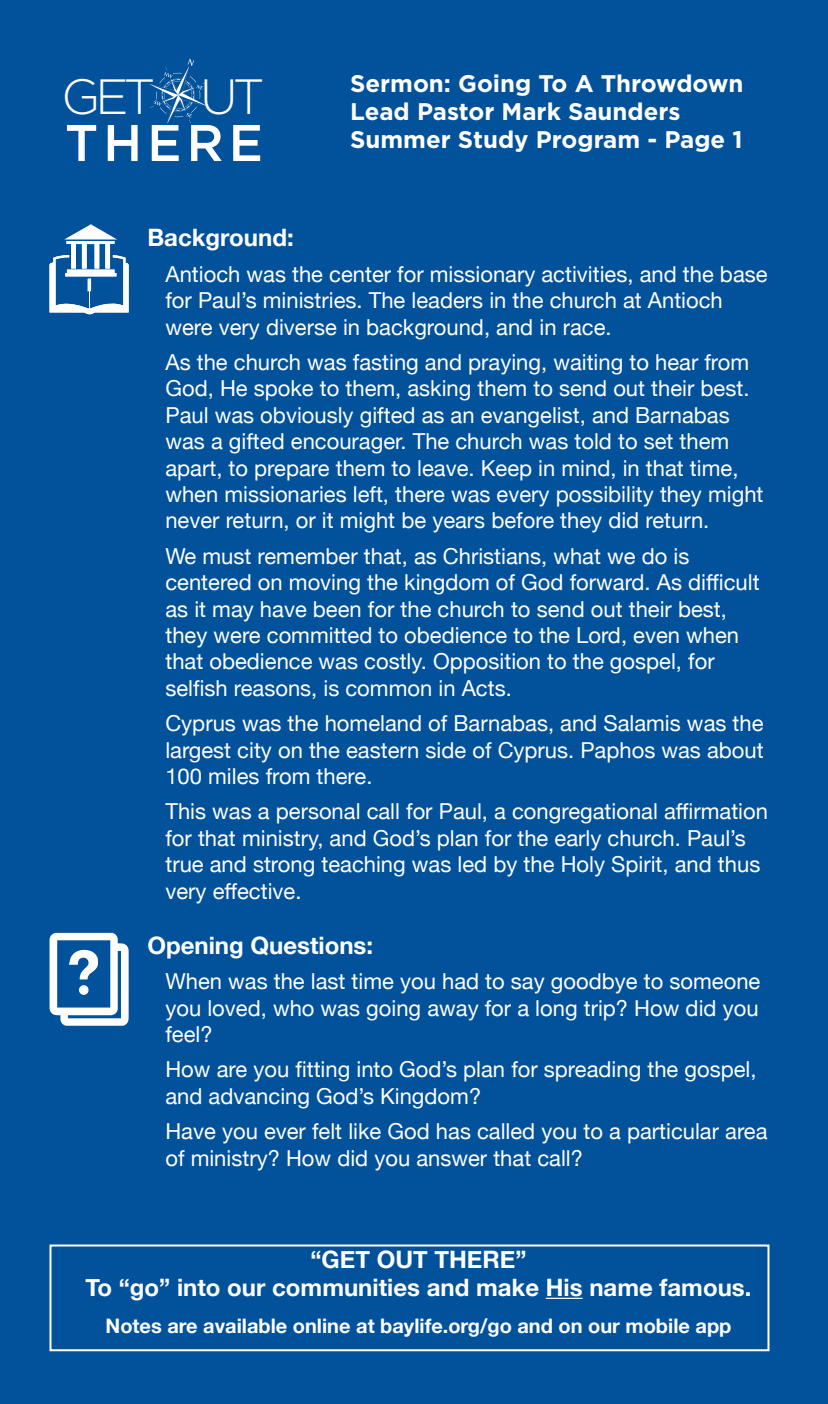
<style>
.page{position:relative;width:828px;height:1404px;background:#01529a}
.page>*{position:absolute;margin:0;border:0;box-sizing:border-box;transform-origin:0 0}
.t1{font:500 51.4px "Gotham";letter-spacing:.095em;color:#fff}
.t2{font:300 49.4px "Gotham";color:#fff}
.t3{font:700 24px/28px "Helvetica Neue";color:#fff;text-align:center}
.t4{font:700 24px/28px "Gotham";color:#fff}
.t5{font:22px/26.4px "Helvetica Neue";color:#fff}
.t6{font:700 20px "Helvetica Neue";color:#fff}
</style>
<div class="page">
<svg style="left:50px;top:224px;width:79px;height:91px"></svg>
<svg style="left:50px;top:933px;width:79px;height:93px"></svg>
<div style="left:79px;top:985px;width:10px;height:10px;background:#fff;border-radius:50%"></div>
<svg style="left:149px;top:59px;width:58px;height:65px"></svg>
<svg style="left:190px;top:76px;width:6px;height:7px"></svg>
<hr style="left:546px;top:1298px;width:37px;height:1px;background:#fff">
<div style="left:50px;top:1245px;width:720px;height:106px;border:2px solid #fff"></div>
<h2 class="t2" style="left:62px;top:66px;width:205px">GET UT</h2>
<h1 class="t1" style="left:65px;top:109px;width:200px">THERE</h1>
<p class="t4" style="left:350px;top:69px;width:395px">Sermon: Going To A Throwdown<br>Lead Pastor Mark Saunders<br>Summer Study Program - Page 1</p>
<p class="t3" style="left:147px;top:225px;width:148px">Background:</p>
<p class="t5" style="left:165px;top:262px;width:604px">Antioch was the center for missionary activities, and the base for Paul’s ministries. The leaders in the church at Antioch were very diverse in background, and in race.</p>
<p class="t5" style="left:165px;top:350px;width:600px">As the church was fasting and praying, waiting to hear from God, He spoke to them, asking them to send out their best.<br>Paul was obviously gifted as an evangelist, and Barnabas was a gifted encourager. The church was told to set them apart, to prepare them to leave. Keep in mind, in that time, when missionaries left, there was every possibility they might never return, or it might be years before they did return.</p>
<p class="t5" style="left:165px;top:544px;width:596px">We must remember that, as Christians, what we do is centered on moving the kingdom of God forward. As difficult as it may have been for the church to send out their best, they were committed to obedience to the Lord, even when that obedience was costly. Opposition to the gospel, for selfish reasons, is common in Acts.</p>
<p class="t5" style="left:165px;top:711px;width:600px;text-align:justify">Cyprus was the homeland of Barnabas, and Salamis was the largest city on the eastern side of Cyprus. Paphos was about 100 miles from there.</p>
<p class="t5" style="left:165px;top:800px;width:604px">This was a personal call for Paul, a congregational affirmation for that ministry, and God’s plan for the early church. Paul’s true and strong teaching was led by the Holy Spirit, and thus very effective.</p>
<p class="t3" style="left:147px;top:932px;width:227px">Opening Questions:</p>
<p class="t5" style="left:165px;top:969px;width:596px;text-align:justify">When was the last time you had to say goodbye to someone you loved, who was going away for a long trip? How did you feel?</p>
<p class="t5" style="left:165px;top:1058px;width:593px">How are you fitting into God’s plan for spreading the gospel, and advancing God’s Kingdom?</p>
<p class="t5" style="left:165px;top:1119px;width:604px">Have you ever felt like God has called you to a particular area of ministry? How did you answer that call?</p>
<p class="t3" style="left:86px;top:1246px;width:668px">“GET OUT THERE”<br>To “go” into our communities and make His name famous.</p>
<p class="t6" style="left:106px;top:1310px;width:627px">Notes are available online at baylife.org/go and on our mobile app</p>
</div>
